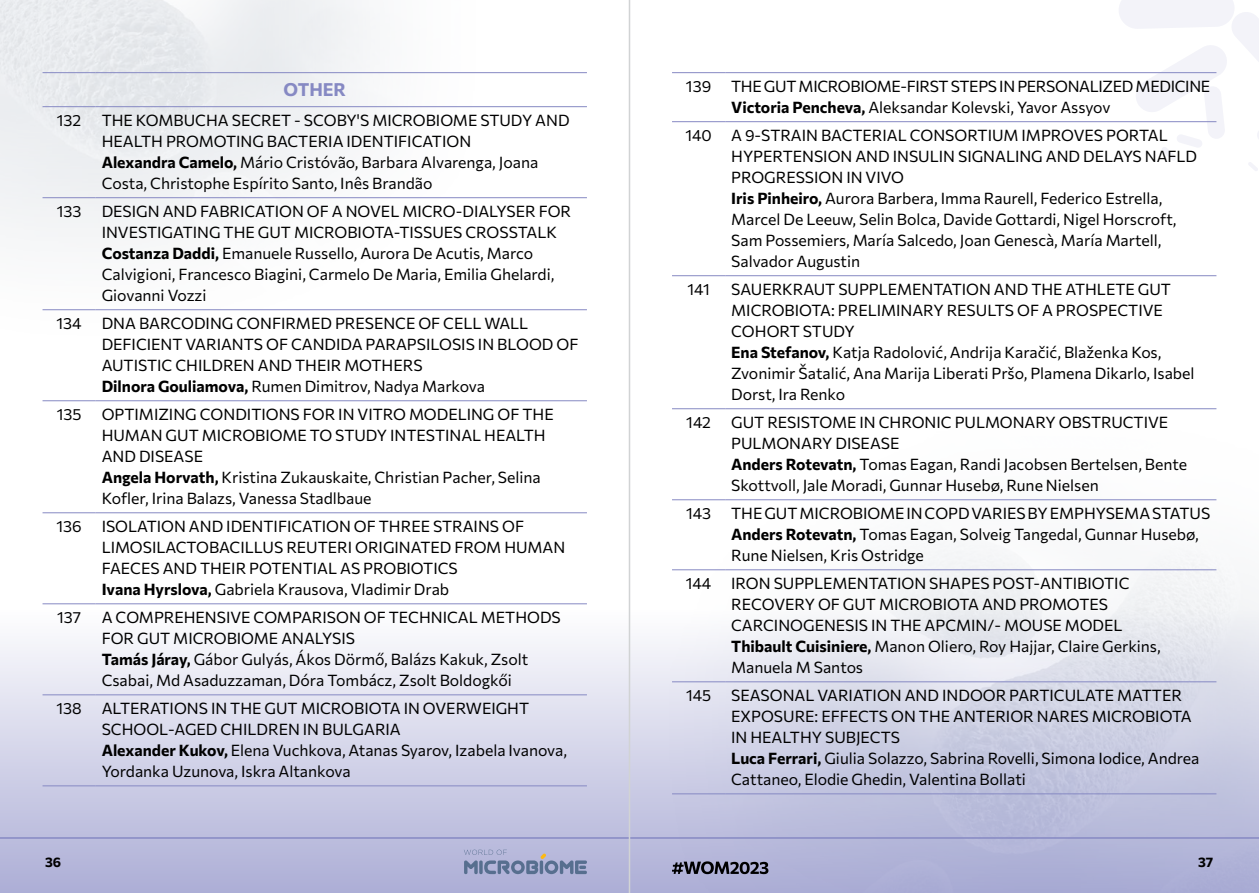
<style>
.page{position:relative;width:1259px;height:893px;background:#fff}
.page>*{position:absolute;margin:0;border:0;box-sizing:border-box;transform-origin:0 0}
.t1{font:700 18px "Commissioner";color:#8689c3}
.t2{font:15.75px/21px "Commissioner";color:#000}
.t3{font:15.75px/21px "Commissioner";letter-spacing:-.02em;color:#000}
.t4{font:700 13.5px "Commissioner";color:#000}
.s1{font-weight:700}
</style>
<div class="page">
<div style="left:0;top:610px;width:1259px;height:283px;background:linear-gradient(to bottom,#fefefe,#acaed6)"></div>
<img style="left:547px;top:330px;width:712px;height:563px">
<svg style="left:672px;top:861px;width:96px;height:13px"></svg>
<hr style="left:0;top:837px;width:1259px;height:2px;background:#8689c3">
<hr style="left:629px;top:0;width:1px;height:893px;background:#d1d3d4">
<svg style="left:1118px;top:0;width:141px;height:171px"></svg>
<svg style="left:464px;top:850px;width:123px;height:24px;background:#949dbe"></svg>
<hr style="left:43px;top:72px;width:53px;height:1px;background:#8689c3">
<hr style="left:96px;top:72px;width:491px;height:1px;background:#8689c3">
<hr style="left:43px;top:106px;width:53px;height:1px;background:#8689c3">
<hr style="left:96px;top:106px;width:491px;height:1px;background:#8689c3">
<hr style="left:43px;top:197px;width:53px;height:1px;background:#8689c3">
<hr style="left:96px;top:197px;width:491px;height:1px;background:#8689c3">
<hr style="left:43px;top:309px;width:53px;height:1px;background:#8689c3">
<hr style="left:96px;top:309px;width:491px;height:1px;background:#8689c3">
<hr style="left:43px;top:400px;width:53px;height:1px;background:#8689c3">
<hr style="left:96px;top:400px;width:491px;height:1px;background:#8689c3">
<hr style="left:43px;top:512px;width:53px;height:1px;background:#8689c3">
<hr style="left:96px;top:512px;width:491px;height:1px;background:#8689c3">
<hr style="left:43px;top:603px;width:53px;height:1px;background:#8689c3">
<hr style="left:96px;top:603px;width:491px;height:1px;background:#8689c3">
<hr style="left:43px;top:694px;width:53px;height:1px;background:#8689c3">
<hr style="left:96px;top:694px;width:491px;height:1px;background:#8689c3">
<hr style="left:43px;top:785px;width:53px;height:1px;background:#8689c3">
<hr style="left:96px;top:785px;width:491px;height:1px;background:#8689c3">
<hr style="left:672px;top:72px;width:53px;height:1px;background:#8689c3">
<hr style="left:725px;top:72px;width:491px;height:1px;background:#8689c3">
<hr style="left:672px;top:121px;width:53px;height:1px;background:#8689c3">
<hr style="left:725px;top:121px;width:491px;height:1px;background:#8689c3">
<hr style="left:672px;top:275px;width:53px;height:1px;background:#8689c3">
<hr style="left:725px;top:275px;width:491px;height:1px;background:#8689c3">
<hr style="left:672px;top:408px;width:53px;height:1px;background:#8689c3">
<hr style="left:725px;top:408px;width:491px;height:1px;background:#8689c3">
<hr style="left:672px;top:499px;width:53px;height:1px;background:#8689c3">
<hr style="left:725px;top:499px;width:491px;height:1px;background:#8689c3">
<hr style="left:672px;top:569px;width:53px;height:1px;background:#8689c3">
<hr style="left:725px;top:569px;width:491px;height:1px;background:#8689c3">
<hr style="left:672px;top:681px;width:53px;height:1px;background:#8689c3">
<hr style="left:725px;top:681px;width:491px;height:1px;background:#8689c3">
<hr style="left:672px;top:793px;width:53px;height:1px;background:#8689c3">
<hr style="left:725px;top:793px;width:491px;height:1px;background:#8689c3">
<p class="t1" style="left:283px;top:74px;width:64px">OTHER</p>
<p class="t2" style="left:57px;top:108px;width:26px">132</p>
<p class="t2" style="left:102px;top:108px;width:469px">THE KOMBUCHA SECRET - SCOBY'S MICROBIOME STUDY AND HEALTH PROMOTING BACTERIA IDENTIFICATION<br><span class="s1">Alexandra Camelo,</span> Mário Cristóvão, Barbara Alvarenga, Joana Costa, Christophe Espírito Santo, Inês Brandão</p>
<p class="t2" style="left:57px;top:199px;width:26px">133</p>
<p class="t2" style="left:102px;top:199px;width:471px">DESIGN AND FABRICATION OF A NOVEL MICRO-DIALYSER FOR INVESTIGATING THE GUT MICROBIOTA-TISSUES CROSSTALK <span class="s1">Costanza Daddi,</span> Emanuele Russello, Aurora De Acutis, Marco Calvigioni, Francesco Biagini, Carmelo De Maria, Emilia Ghelardi, Giovanni Vozzi</p>
<p class="t2" style="left:57px;top:311px;width:27px">134</p>
<p class="t2" style="left:102px;top:311px;width:478px">DNA BARCODING CONFIRMED PRESENCE OF CELL WALL DEFICIENT VARIANTS OF CANDIDA PARAPSILOSIS IN BLOOD OF AUTISTIC CHILDREN AND THEIR MOTHERS<br><span class="s1">Dilnora Gouliamova,</span> Rumen Dimitrov, Nadya Markova</p>
<p class="t2" style="left:57px;top:402px;width:26px">135</p>
<p class="t2" style="left:102px;top:402px;width:453px">OPTIMIZING CONDITIONS FOR IN VITRO MODELING OF THE HUMAN GUT MICROBIOME TO STUDY INTESTINAL HEALTH AND DISEASE<br><span class="s1">Angela Horvath,</span> Kristina Zukauskaite, Christian Pacher, Selina Kofler, Irina Balazs, Vanessa Stadlbaue</p>
<p class="t2" style="left:56px;top:514px;width:27px">136</p>
<p class="t2" style="left:102px;top:514px;width:465px">ISOLATION AND IDENTIFICATION OF THREE STRAINS OF LIMOSILACTOBACILLUS REUTERI ORIGINATED FROM HUMAN FAECES AND THEIR POTENTIAL AS PROBIOTICS<br><span class="s1">Ivana Hyrslova,</span> Gabriela Krausova, Vladimir Drab</p>
<p class="t2" style="left:57px;top:605px;width:25px">137</p>
<p class="t2" style="left:102px;top:605px;width:461px">A COMPREHENSIVE COMPARISON OF TECHNICAL METHODS FOR GUT MICROBIOME ANALYSIS<br><span class="s1">Tamás Járay,</span> Gábor Gulyás, Ákos Dörmő, Balázs Kakuk, Zsolt Csabai, Md Asaduzzaman, Dóra Tombácz, Zsolt Boldogkői</p>
<p class="t2" style="left:56px;top:696px;width:27px">138</p>
<p class="t2" style="left:102px;top:696px;width:467px">ALTERATIONS IN THE GUT MICROBIOTA IN OVERWEIGHT SCHOOL-AGED CHILDREN IN BULGARIA<br><span class="s1">Alexander Kukov,</span> Elena Vuchkova, Atanas Syarov, Izabela Ivanova, Yordanka Uzunova, Iskra Altankova</p>
<p class="t2" style="left:686px;top:74px;width:27px">139</p>
<p class="t3" style="left:731px;top:74px;width:480px">THE GUT MICROBIOME-FIRST STEPS IN PERSONALIZED MEDICINE<br><span class="s1">Victoria Pencheva,</span> Aleksandar Kolevski, Yavor Assyov</p>
<p class="t2" style="left:731px;top:123px;width:467px;text-indent:-46px">140 A 9-STRAIN BACTERIAL CONSORTIUM IMPROVES PORTAL HYPERTENSION AND INSULIN SIGNALING AND DELAYS NAFLD PROGRESSION IN VIVO<br><span class="s1">Iris Pinheiro,</span> Aurora Barbera, Imma Raurell, Federico Estrella, Marcel De Leeuw, Selin Bolca, Davide Gottardi, Nigel Horscroft, Sam Possemiers, María Salcedo, Joan Genescà, María Martell, Salvador Augustin</p>
<p class="t2" style="left:687px;top:277px;width:24px">141</p>
<p class="t2" style="left:731px;top:277px;width:465px">SAUERKRAUT SUPPLEMENTATION AND THE ATHLETE GUT MICROBIOTA: PRELIMINARY RESULTS OF A PROSPECTIVE COHORT STUDY<br><span class="s1">Ena Stefanov,</span> Katja Radolović, Andrija Karačić, Blaženka Kos, Zvonimir Šatalić, Ana Marija Liberati Pršo, Plamena Dikarlo, Isabel Dorst, Ira Renko</p>
<p class="t2" style="left:686px;top:410px;width:26px">142</p>
<p class="t2" style="left:731px;top:410px;width:457px">GUT RESISTOME IN CHRONIC PULMONARY OBSTRUCTIVE PULMONARY DISEASE<br><span class="s1">Anders Rotevatn,</span> Tomas Eagan, Randi Jacobsen Bertelsen, Bente Skottvoll, Jale Moradi, Gunnar Husebø, Rune Nielsen</p>
<p class="t2" style="left:686px;top:501px;width:27px">143</p>
<p class="t2" style="left:731px;top:501px;width:480px">THE GUT MICROBIOME IN COPD VARIES BY EMPHYSEMA STATUS<br><span class="s1">Anders Rotevatn,</span> Tomas Eagan, Solveig Tangedal, Gunnar Husebø,<br>Rune Nielsen, Kris Ostridge</p>
<p class="t2" style="left:686px;top:571px;width:27px">144</p>
<p class="t2" style="left:731px;top:571px;width:431px">IRON SUPPLEMENTATION SHAPES POST-ANTIBIOTIC RECOVERY OF GUT MICROBIOTA AND PROMOTES CARCINOGENESIS IN THE APCMIN/- MOUSE MODEL <span class="s1">Thibault Cuisiniere,</span> Manon Oliero, Roy Hajjar, Claire Gerkins, Manuela M Santos</p>
<p class="t2" style="left:686px;top:683px;width:27px">145</p>
<p class="t2" style="left:731px;top:683px;width:470px">SEASONAL VARIATION AND INDOOR PARTICULATE MATTER EXPOSURE: EFFECTS ON THE ANTERIOR NARES MICROBIOTA IN HEALTHY SUBJECTS<br><span class="s1">Luca Ferrari,</span> Giulia Solazzo, Sabrina Rovelli, Simona Iodice, Andrea Cattaneo, Elodie Ghedin, Valentina Bollati</p>
<p class="t4" style="left:45px;top:851px;width:18px">36</p>
<p class="t4" style="left:1198px;top:851px;width:17px">37</p>
</div>
